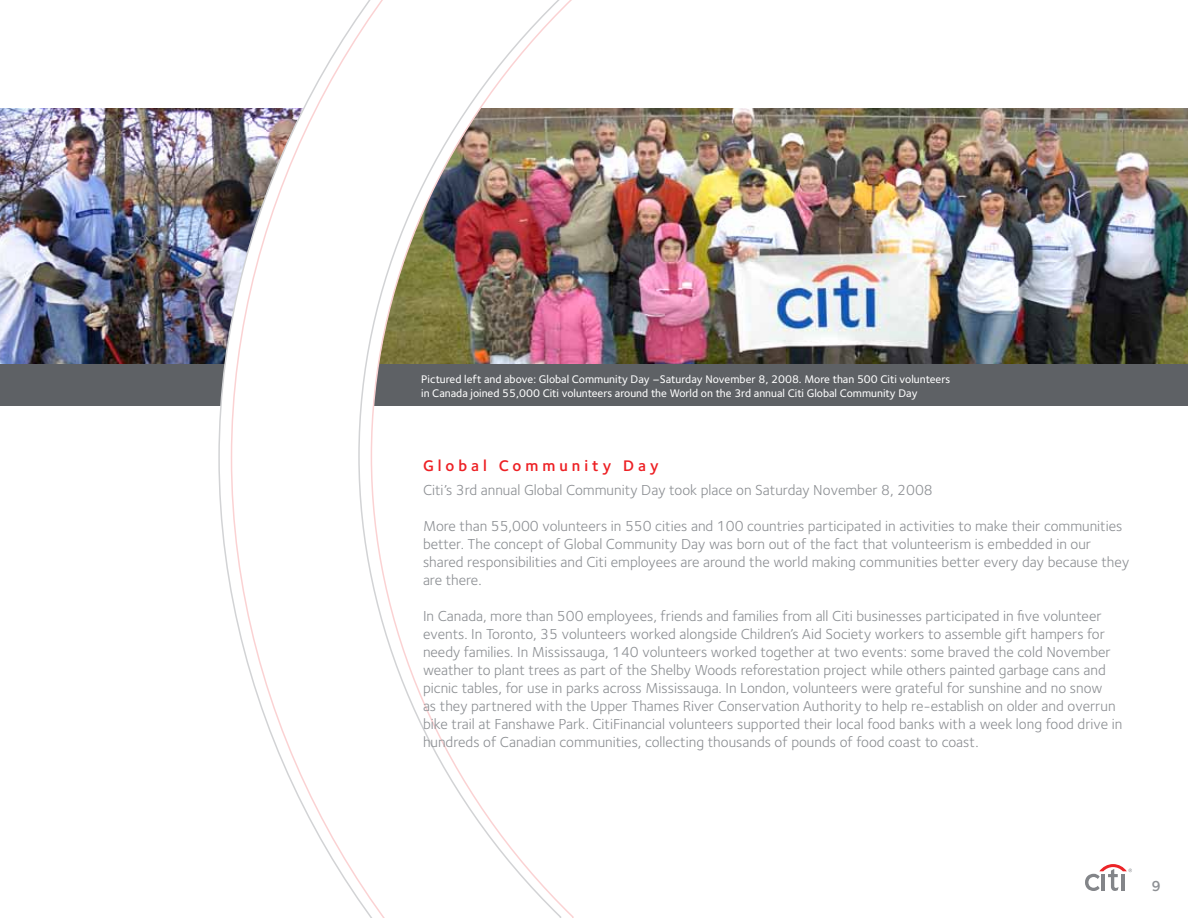
<style>
.page{position:relative;width:1188px;height:918px;background:#fff}
.page>*{position:absolute;margin:0;border:0;box-sizing:border-box;transform-origin:0 0}
.t1{font:600 15.9px "Foundry Sterling";letter-spacing:.25em;color:#ed2024}
.t2{font:15px/18px "Foundry Sterling";color:#8c8f93}
.t3{font:600 15px "Foundry Sterling";color:#8c8f93}
.t4{font:500 11.4px/13.5px "Foundry Sterling";color:#fff}
</style>
<div class="page">
<img style="left:575px;top:108px;width:613px;height:256px">
<img style="left:0;top:108px;width:218px;height:256px">
<div style="left:0;top:364px;width:1188px;height:42px;background:#5e6165"></div>
<svg style="left:1085px;top:864px;width:47px;height:27px"></svg>
<img style="left:563px;top:0;width:12px;height:918px">
<svg style="left:218px;top:0;width:345px;height:918px"></svg>
<p class="t4" style="left:421px;top:372px;width:530px">Pictured left and above: Global Community Day –Saturday November 8, 2008. More than 500 Citi volunteers in Canada joined 55,000 Citi volunteers around the World on the 3rd annual Citi Global Community Day</p>
<p class="t1" style="left:423px;top:456px;width:237px">Global Community Day</p>
<p class="t2" style="left:423px;top:480px;width:511px">Citi’s 3rd annual Global Community Day took place on Saturday November 8, 2008</p>
<p class="t2" style="left:423px;top:516px;width:708px">More than 55,000 volunteers in 550 cities and 100 countries participated in activities to make their communities better. The concept of Global Community Day was born out of the fact that volunteerism is embedded in our shared responsibilities and Citi employees are around the world making communities better every day because they are there.</p>
<p class="t2" style="left:423px;top:606px;width:701px">In Canada, more than 500 employees, friends and families from all Citi businesses participated in five volunteer events. In Toronto, 35 volunteers worked alongside Children’s Aid Society workers to assemble gift hampers for needy families. In Mississauga, 140 volunteers worked together at two events: some braved the cold November weather to plant trees as part of the Shelby Woods reforestation project while others painted garbage cans and picnic tables, for use in parks across Mississauga. In London, volunteers were grateful for sunshine and no snow<br>as they partnered with the Upper Thames River Conservation Authority to help re-establish on older and overrun bike trail at Fanshawe Park. CitiFinancial volunteers supported their local food banks with a week long food drive in hundreds of Canadian communities, collecting thousands of pounds of food coast to coast.</p>
<p class="t3" style="left:1152px;top:877px;width:11px">9</p>
</div>
